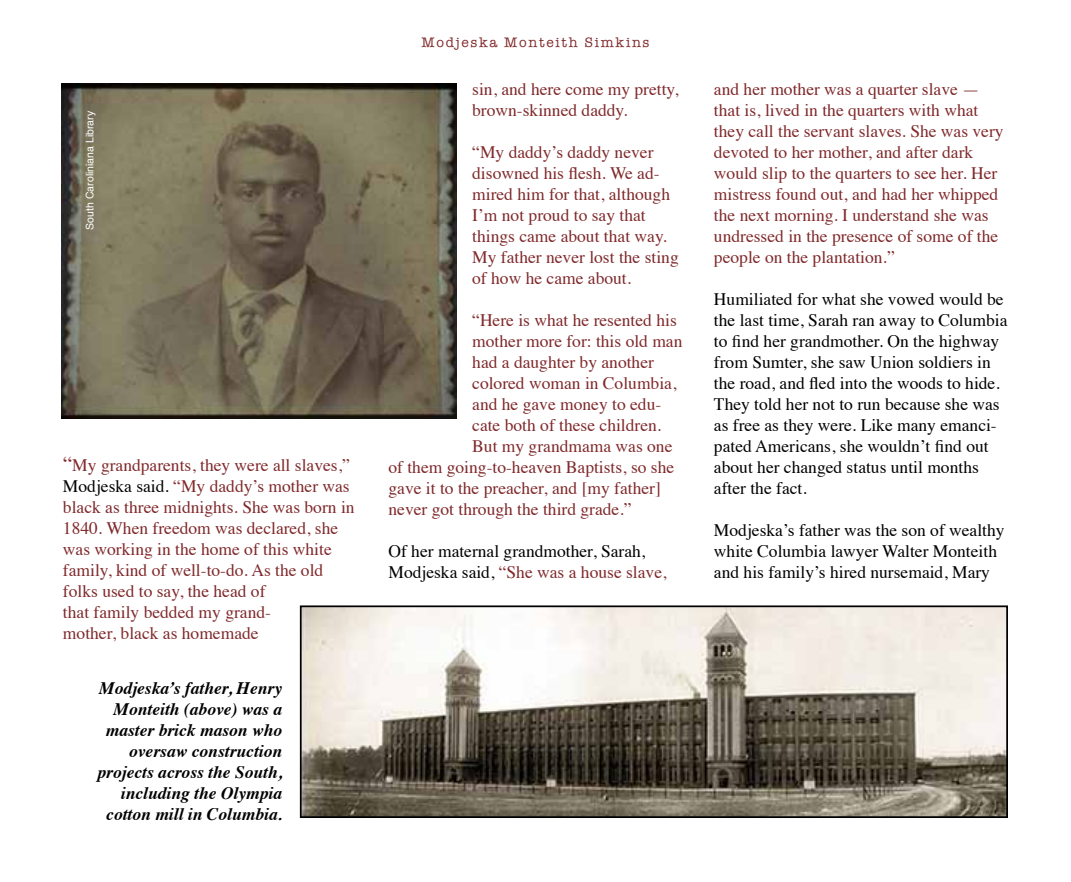
<style>
.page{position:relative;width:1071px;height:882px;background:#fff}
.page>*{position:absolute;margin:0;border:0;box-sizing:border-box;transform-origin:0 0}
.t1{font:17.5px/21px "Times";color:#80292b}
.t2{font:17.5px/21px "Times";color:#000}
.t3{font:italic 700 17.5px/21px "Times";color:#000;text-align:right}
.t4{font:14px "American Typewriter";letter-spacing:.12em;color:#80292b}
.t5{font:10.5px "Helvetica";color:#fff}
.s1{font-size:21px}
.s2{color:#000}
.s3{color:#80292b}
</style>
<div class="page">
<img style="left:61px;top:83px;width:396px;height:335px">
<img style="left:303px;top:608px;width:702px;height:207px">
<div style="left:300px;top:605px;width:708px;height:213px;border:2px solid #000"></div>
<p class="t5" style="left:82px;top:230px;width:120px;rotate:-90deg">South Caroliniana Library</p>
<p class="t1" style="left:63px;top:453px;width:293px"><span class="s1">“</span>My grandparents, they were all slaves,” <span class="s2">Modjeska said.</span> “My daddy’s mother was black as three midnights. She was born in 1840. When freedom was declared, she was working in the home of this white family, kind of well-to-do. As the old folks used to say, the head of<br>that family bedded my grand-<br>mother, black as homemade</p>
<p class="t3" style="left:97px;top:676px;width:186px">Modjeska’s father, Henry<br>Monteith (above) was a master brick mason who oversaw construction projects across the South, including the Olympia cotton mill in Columbia.</p>
<p class="t4" style="left:421px;top:31px;width:230px">Modjeska Monteith Simkins</p>
<p class="t1" style="left:472px;top:77px;width:208px">sin, and here come my pretty, brown-skinned daddy.</p>
<p class="t1" style="left:472px;top:140px;width:208px">“My daddy’s daddy never disowned his flesh. We ad&shy;mired him for that, although<br>I’m not proud to say that things came about that way.<br>My father never lost the sting of how he came about.</p>
<p class="t1" style="left:472px;top:308px;width:206px">“Here is what he resented his</p>
<p class="t1" style="left:472px;top:329px;width:212px">mother more for: this old man</p>
<p class="t1" style="left:472px;top:350px;width:183px">had a daughter by another</p>
<p class="t1" style="left:472px;top:371px;width:206px">colored woman in Columbia,</p>
<p class="t1" style="left:472px;top:392px;width:191px">and he gave money to edu-</p>
<p class="t1" style="left:472px;top:413px;width:191px">cate both of these children.</p>
<p class="t1" style="left:472px;top:434px;width:202px">But my grandmama was one</p>
<p class="t1" style="left:388px;top:455px;width:287px">of them going-to-heaven Baptists, so she</p>
<p class="t1" style="left:388px;top:476px;width:274px">gave it to the preacher, and [my father]</p>
<p class="t1" style="left:388px;top:497px;width:245px">never got through the third grade.”</p>
<p class="t2" style="left:388px;top:539px;width:280px">Of her maternal grandmother, Sarah,<br>Modjeska said, <span class="s3">“She was a house slave,</span></p>
<p class="t1" style="left:714px;top:77px;width:291px">and her mother was a quarter slave — that is, lived in the quarters with what they call the servant slaves. She was very devoted to her mother, and after dark would slip to the quarters to see her. Her mistress found out, and had her whipped the next morning. I understand she was undressed in the presence of some of the people on the plantation.”</p>
<p class="t2" style="left:714px;top:287px;width:295px">Humiliated for what she vowed would be the last time, Sarah ran away to Columbia to find her grandmother. On the highway from Sumter, she saw Union soldiers in the road, and fled into the woods to hide.<br>They told her not to run because she was as free as they were. Like many emanci&shy;pated Americans, she wouldn’t find out about her changed status until months after the fact.</p>
<p class="t2" style="left:714px;top:518px;width:292px">Modjeska’s father was the son of wealthy white Columbia lawyer Walter Monteith and his family’s hired nursemaid, Mary</p>
</div>
